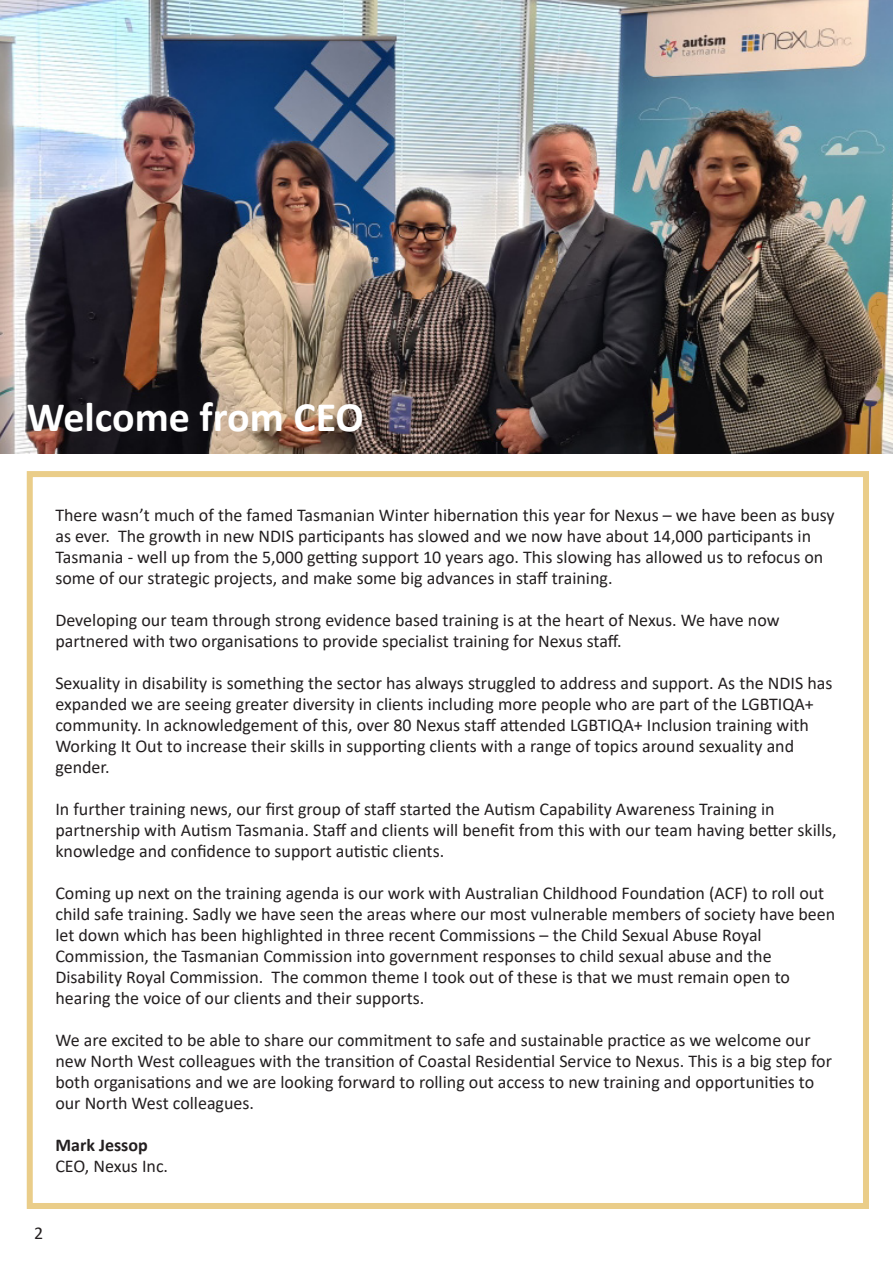
<style>
.page{position:relative;width:893px;height:1263px;background:#fff}
.page>*{position:absolute;margin:0;border:0;box-sizing:border-box;transform-origin:0 0}
.t1{font:700 42px "Calibri";color:#fff}
.t2{font:18px/21px "Calibri";color:#231f20}
.t3{font:700 18px "Calibri";color:#231f20}
</style>
<div class="page">
<img style="left:0;top:0;width:893px;height:453px">
<div style="left:27px;top:471px;width:842px;height:738px;border:6px solid #eacd89"></div>
<p class="t1" style="left:27px;top:387px;width:339px">Welcome from CEO</p>
<p class="t2" style="left:55px;top:504px;width:781px">There wasn’t much of the famed Tasmanian Winter hibernation this year for Nexus – we have been as busy as ever. The growth in new NDIS participants has slowed and we now have about 14,000 participants in Tasmania - well up from the 5,000 getting support 10 years ago. This slowing has allowed us to refocus on some of our strategic projects, and make some big advances in staff training.</p>
<p class="t2" style="left:55px;top:609px;width:726px">Developing our team through strong evidence based training is at the heart of Nexus. We have now</p>
<p class="t2" style="left:55px;top:630px;width:568px">partnered with two organisations to provide specialist training for Nexus staff.</p>
<p class="t2" style="left:55px;top:672px;width:779px">Sexuality in disability is something the sector has always struggled to address and support. As the NDIS has expanded we are seeing greater diversity in clients including more people who are part of the LGBTIQA+ community. In acknowledgement of this, over 80 Nexus staff attended LGBTIQA+ Inclusion training with Working It Out to increase their skills in supporting clients with a range of topics around sexuality and</p>
<p class="t2" style="left:55px;top:756px;width:56px">gender.</p>
<p class="t2" style="left:55px;top:798px;width:721px">In further training news, our first group of staff started the Autism Capability Awareness Training in</p>
<p class="t2" style="left:55px;top:819px;width:783px">partnership with Autism Tasmania. Staff and clients will benefit from this with our team having better skills, knowledge and confidence to support autistic clients.</p>
<p class="t2" style="left:55px;top:882px;width:781px">Coming up next on the training agenda is our work with Australian Childhood Foundation (ACF) to roll out child safe training. Sadly we have seen the areas where our most vulnerable members of society have been let down which has been highlighted in three recent Commissions – the Child Sexual Abuse Royal</p>
<p class="t2" style="left:55px;top:945px;width:718px">Commission, the Tasmanian Commission into government responses to child sexual abuse and the</p>
<p class="t2" style="left:55px;top:966px;width:736px">Disability Royal Commission. The common theme I took out of these is that we must remain open to</p>
<p class="t2" style="left:55px;top:987px;width:371px">hearing the voice of our clients and their supports.</p>
<p class="t2" style="left:55px;top:1029px;width:778px">We are excited to be able to share our commitment to safe and sustainable practice as we welcome our new North West colleagues with the transition of Coastal Residential Service to Nexus. This is a big step for both organisations and we are looking forward to rolling out access to new training and opportunities to our North West colleagues.</p>
<p class="t3" style="left:55px;top:1132px;width:94px">Mark Jessop</p>
<p class="t2" style="left:55px;top:1155px;width:114px">CEO, Nexus Inc.</p>
<p class="t2" style="left:34px;top:1222px;width:11px">2</p>
</div>
